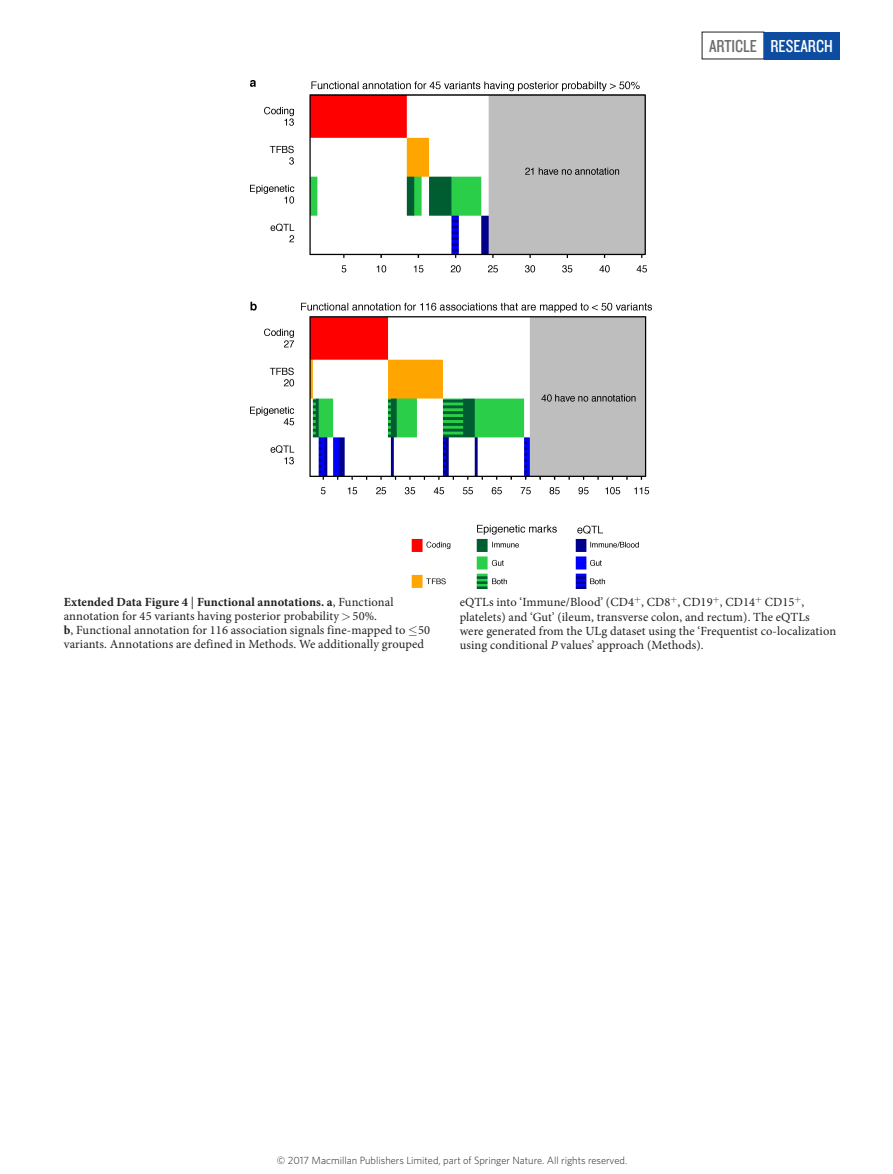
<style>
.page{position:relative;width:893px;height:1174px;background:#fff}
.page>*{position:absolute;margin:0;border:0;box-sizing:border-box;transform-origin:0 0}
.t1{font:18px "Knockout 29 Junior Ltweight";color:#6c6d70}
.t2{font:18px "Knockout 29 Junior Ltweight";color:#fff}
.t3{font:12.45px/14.2px "Minion Pro";letter-spacing:.01em;color:#231f20}
.t4{font:300 10.5px "Whitney";color:#231f20}
.s1{color:#fff}
.s2{font-weight:700}
.s3{font-style:italic}
</style>
<div class="page">
<div style="left:764px;top:32px;width:76px;height:27px;background:#0d4da1"></div>
<img style="left:250px;top:81px;width:401px;height:507px">
<h1 class="t1" style="left:709px;top:34px;width:93px">ARTICLE <span class="s1">RESEARC</span></h1>
<h1 class="t2" style="left:824px;top:34px;width:10px">H</h1>
<p class="t3" style="left:64px;top:594px;width:368px"><span class="s2">Extended Data Figure 4</span> | <span class="s2">Functional annotations. a</span>, Functional annotation for 45 variants having posterior probability 50%.<br><span class="s2">b</span>, Functional annotation for 116 association signals fine-mapped to ≤50 variants. Annotations are defined in Methods. We additionally grouped</p>
<p class="t3" style="left:460px;top:595px;width:378px">eQTLs into ‘Immune/Blood’ (CD4 , CD8 , CD19 , CD14 CD15 , platelets) and ‘Gut’ (ileum, transverse colon, and rectum). The eQTLs were generated from the ULg dataset using the ‘Frequentist co-localization using conditional <span class="s3">P</span> values’ approach (Methods).</p>
<p class="t4" style="left:277px;top:1153px;width:352px">© 2017 Macmillan Publishers Limited, part of Springer Nature. All rights reserved.</p>
</div>
